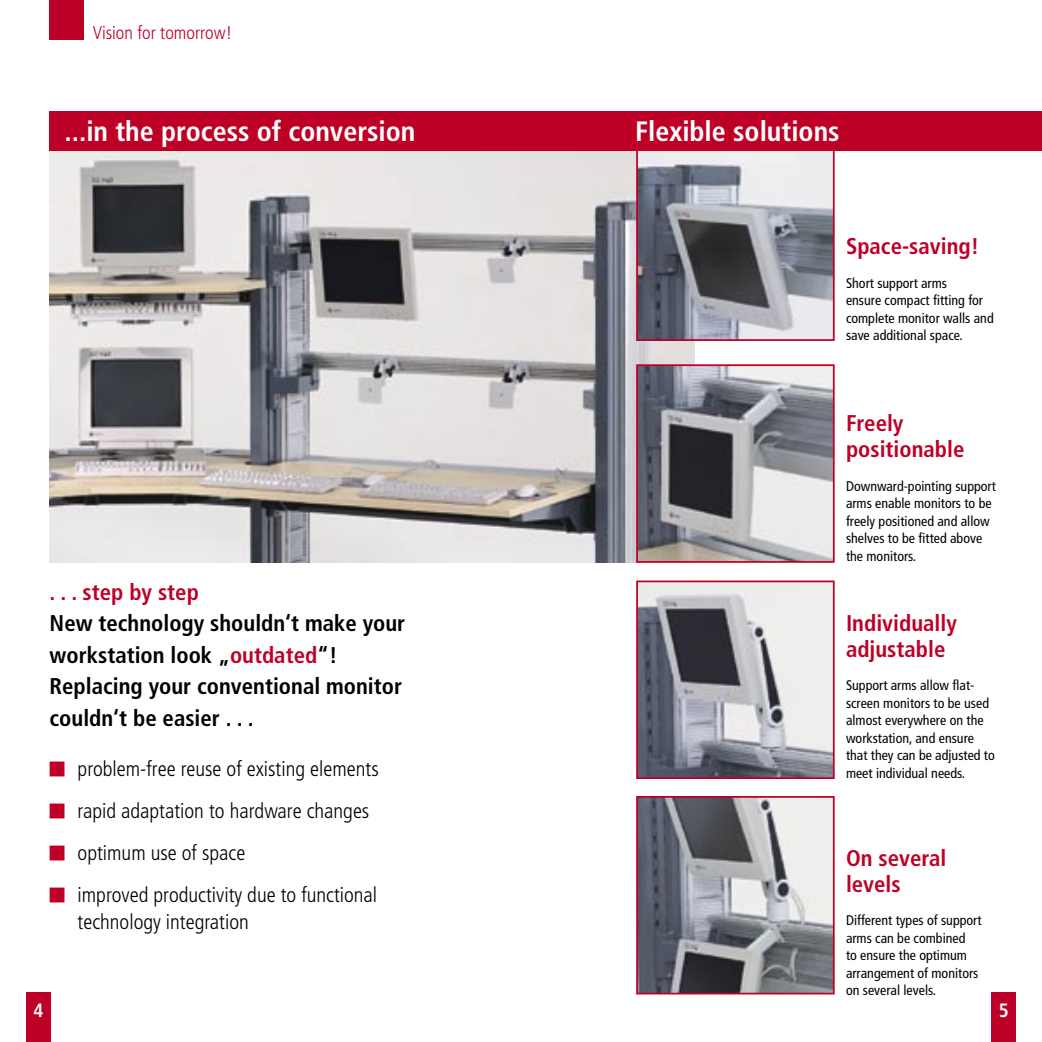
<style>
.page{position:relative;width:1042px;height:1042px;background:#fff}
.page>*{position:absolute;margin:0;border:0;box-sizing:border-box;transform-origin:0 0}
.t1{font:700 condensed 28px "Frutiger";color:#fff}
.t2{font:700 condensed 22.75px/31.5px "Frutiger";color:#000}
.t3{font:700 condensed 22.75px/26.2px "Frutiger";color:#be0027}
.t4{font:300 condensed 21px/42px "Frutiger";color:#000}
.t5{font:700 condensed 19.25px "Frutiger";color:#fff}
.t6{font:300 condensed 18.38px "Frutiger";color:#be0027}
.t7{font:condensed 14px/17.5px "Frutiger";color:#000}
.s1{color:#be0027}
</style>
<div class="page">
<div style="left:26px;top:992px;width:25px;height:50px;background:#be0027"></div>
<div style="left:991px;top:992px;width:25px;height:50px;background:#be0027"></div>
<img style="left:50px;top:151px;width:644px;height:412px">
<img style="left:639px;top:151px;width:192px;height:187px">
<div style="left:636px;top:146px;width:198px;height:195px;border:2px solid #be0027"></div>
<img style="left:639px;top:367px;width:192px;height:193px">
<div style="left:636px;top:364px;width:198px;height:199px;border:2px solid #be0027"></div>
<img style="left:639px;top:583px;width:192px;height:193px">
<div style="left:636px;top:580px;width:198px;height:199px;border:2px solid #be0027"></div>
<img style="left:639px;top:799px;width:192px;height:192px">
<div style="left:636px;top:796px;width:198px;height:198px;border:2px solid #be0027"></div>
<div style="left:50px;top:112px;width:992px;height:39px;background:#be0027"></div>
<div style="left:50px;top:762px;width:14px;height:13px;background:#be0027"></div>
<div style="left:50px;top:761px;width:14px;height:15px;border:2px solid #be0027"></div>
<div style="left:50px;top:804px;width:14px;height:13px;background:#be0027"></div>
<div style="left:50px;top:803px;width:14px;height:15px;border:2px solid #be0027"></div>
<div style="left:50px;top:846px;width:14px;height:13px;background:#be0027"></div>
<div style="left:50px;top:845px;width:14px;height:15px;border:2px solid #be0027"></div>
<div style="left:50px;top:888px;width:14px;height:13px;background:#be0027"></div>
<div style="left:50px;top:887px;width:14px;height:15px;border:2px solid #be0027"></div>
<div style="left:50px;top:0;width:34px;height:40px;background:#be0027"></div>
<h3 class="t6" style="left:93px;top:23px;width:141px">Vision for tomorrow!</h3>
<h1 class="t1" style="left:64px;top:115px;width:352px">...in the process of conversion</h1>
<h1 class="t1" style="left:635px;top:115px;width:206px">Flexible solutions</h1>
<h2 class="t3" style="left:846px;top:233px;width:135px">Space-saving!</h2>
<p class="t7" style="left:846px;top:274px;width:149px">Short support arms<br>ensure compact fitting for complete monitor walls and save additional space.</p>
<h2 class="t3" style="left:50px;top:579px;width:151px">. . . step by step</h2>
<h2 class="t2" style="left:50px;top:607px;width:357px">New technology shouldn‘t make your workstation look „<span class="s1">outdated</span>“!<br>Replacing your conventional monitor couldn‘t be easier . . .</h2>
<h3 class="t4" style="left:78px;top:748px;width:303px">problem-free reuse of existing elements rapid adaptation to hardware changes optimum use of space<br>improved productivity due to functional</h3>
<h3 class="t4" style="left:78px;top:901px;width:173px">technology integration</h3>
<h2 class="t3" style="left:846px;top:410px;width:120px">Freely positionable</h2>
<p class="t7" style="left:846px;top:477px;width:151px">Downward-pointing support arms enable monitors to be freely positioned and allow shelves to be fitted above the monitors.</p>
<h2 class="t3" style="left:846px;top:609px;width:112px">Individually adjustable</h2>
<p class="t7" style="left:846px;top:676px;width:150px">Support arms allow flat&shy;screen monitors to be used almost everywhere on the workstation, and ensure that they can be adjusted to meet individual needs.</p>
<h2 class="t3" style="left:846px;top:844px;width:102px">On several levels</h2>
<p class="t7" style="left:846px;top:911px;width:137px">Different types of support arms can be combined<br>to ensure the optimum arrangement of monitors on several levels.</p>
<h3 class="t5" style="left:34px;top:999px;width:12px">4</h3>
<h3 class="t5" style="left:998px;top:999px;width:12px">5</h3>
</div>
